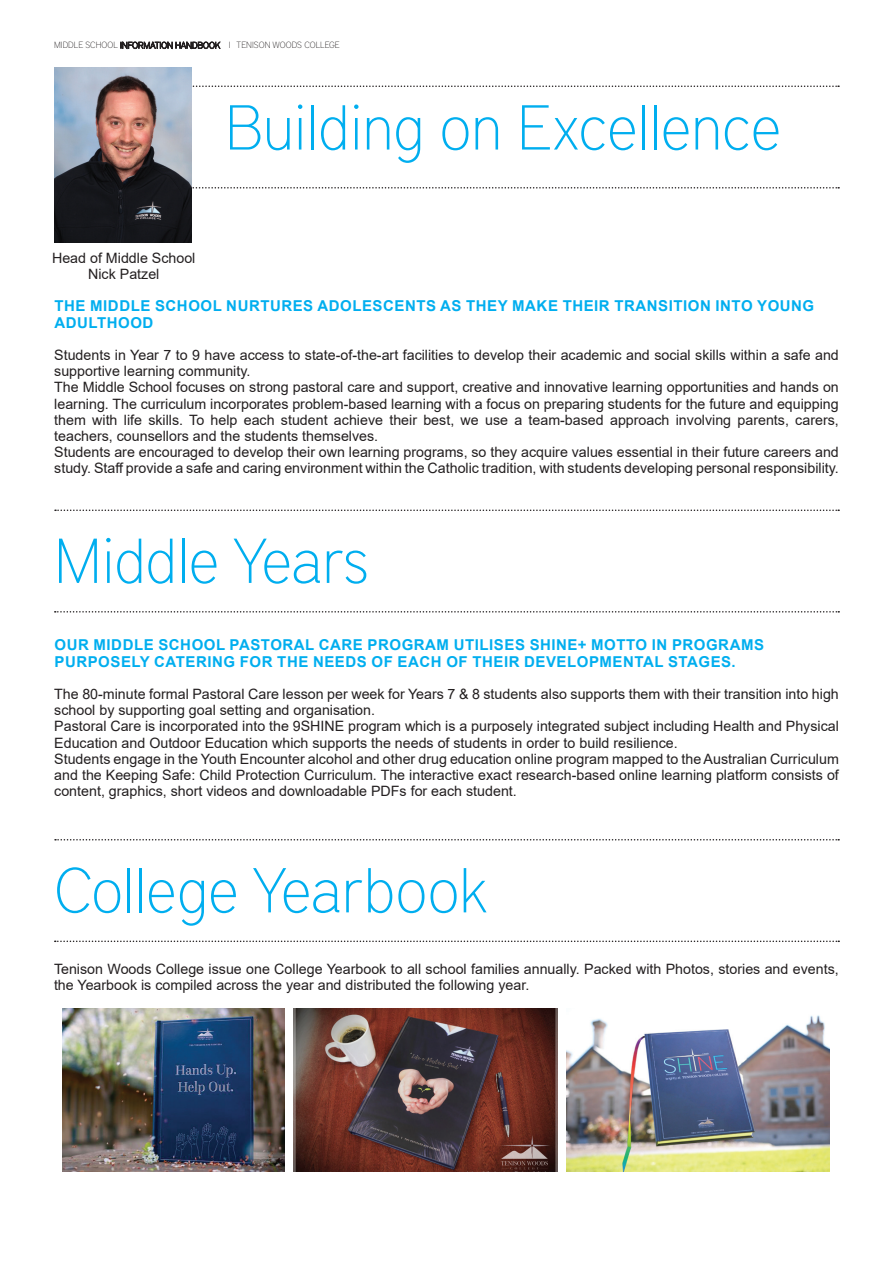
<style>
.page{position:relative;width:893px;height:1263px;background:#fff}
.page>*{position:absolute;margin:0;border:0;box-sizing:border-box;transform-origin:0 0}
.t1{font:100 63px "District Pro";color:#00aeef}
.t2{font:700 15px/16.2px "Arial";letter-spacing:.035em;color:#00aeef}
.t3{font:14.25px/16.2px "Arial";color:#231f20}
.t4{font:100 9px "District Pro";color:#231f20}
</style>
<div class="page">
<svg style="left:192px;top:85px;width:647px;height:2px"></svg>
<svg style="left:55px;top:509px;width:784px;height:2px"></svg>
<svg style="left:55px;top:839px;width:784px;height:1px"></svg>
<svg style="left:192px;top:187px;width:647px;height:2px"></svg>
<svg style="left:55px;top:611px;width:784px;height:1px"></svg>
<svg style="left:55px;top:940px;width:784px;height:2px"></svg>
<img style="left:63px;top:1008px;width:222px;height:163px">
<img style="left:294px;top:1008px;width:263px;height:163px">
<img style="left:566px;top:1015px;width:264px;height:156px">
<img style="left:54px;top:68px;width:138px;height:174px">
<p class="t4" style="left:54px;top:39px;width:287px">MIDDLE SCHOOL INFORMATION HANDBOOK I TENISON WOODS COLLEGE</p>
<h1 class="t1" style="left:225px;top:82px;width:557px">Building on Excellence</h1>
<p class="t3" style="left:52px;top:250px;width:145px;text-align:center">Head of Middle School<br>Nick Patzel</p>
<p class="t2" style="left:55px;top:298px;width:761px">THE MIDDLE SCHOOL NURTURES ADOLESCENTS AS THEY MAKE THEIR TRANSITION INTO YOUNG<br>ADULTHOOD</p>
<p class="t3" style="left:54px;top:347px;width:786px">Students in Year 7 to 9 have access to state-of-the-art facilities to develop their academic and social skills within a safe and supportive learning community.<br>The Middle School focuses on strong pastoral care and support, creative and innovative learning opportunities and hands on learning. The curriculum incorporates problem-based learning with a focus on preparing students for the future and equipping them with life skills. To help each student achieve their best, we use a team-based approach involving parents, carers, teachers, counsellors and the students themselves.<br>Students are encouraged to develop their own learning programs, so they acquire values essential in their future careers and study. Staff provide a safe and caring environment within the Catholic tradition, with students developing personal responsibility.</p>
<h1 class="t1" style="left:54px;top:516px;width:316px">Middle Years</h1>
<p class="t2" style="left:55px;top:637px;width:711px">OUR MIDDLE SCHOOL PASTORAL CARE PROGRAM UTILISES SHINE+ MOTTO IN PROGRAMS<br>PURPOSELY CATERING FOR THE NEEDS OF EACH OF THEIR DEVELOPMENTAL STAGES.</p>
<p class="t3" style="left:54px;top:686px;width:786px">The 80-minute formal Pastoral Care lesson per week for Years 7 &amp; 8 students also supports them with their transition into high school by supporting goal setting and organisation.<br>Pastoral Care is incorporated into the 9SHINE program which is a purposely integrated subject including Health and Physical Education and Outdoor Education which supports the needs of students in order to build resilience.<br>Students engage in the Youth Encounter alcohol and other drug education online program mapped to the Australian Curriculum and the Keeping Safe: Child Protection Curriculum. The interactive exact research-based online learning platform consists of content, graphics, short videos and downloadable PDFs for each student.</p>
<h1 class="t1" style="left:54px;top:845px;width:435px">College Yearbook</h1>
<p class="t3" style="left:54px;top:961px;width:786px">Tenison Woods College issue one College Yearbook to all school families annually. Packed with Photos, stories and events, the Yearbook is compiled across the year and distributed the following year.</p>
</div>
